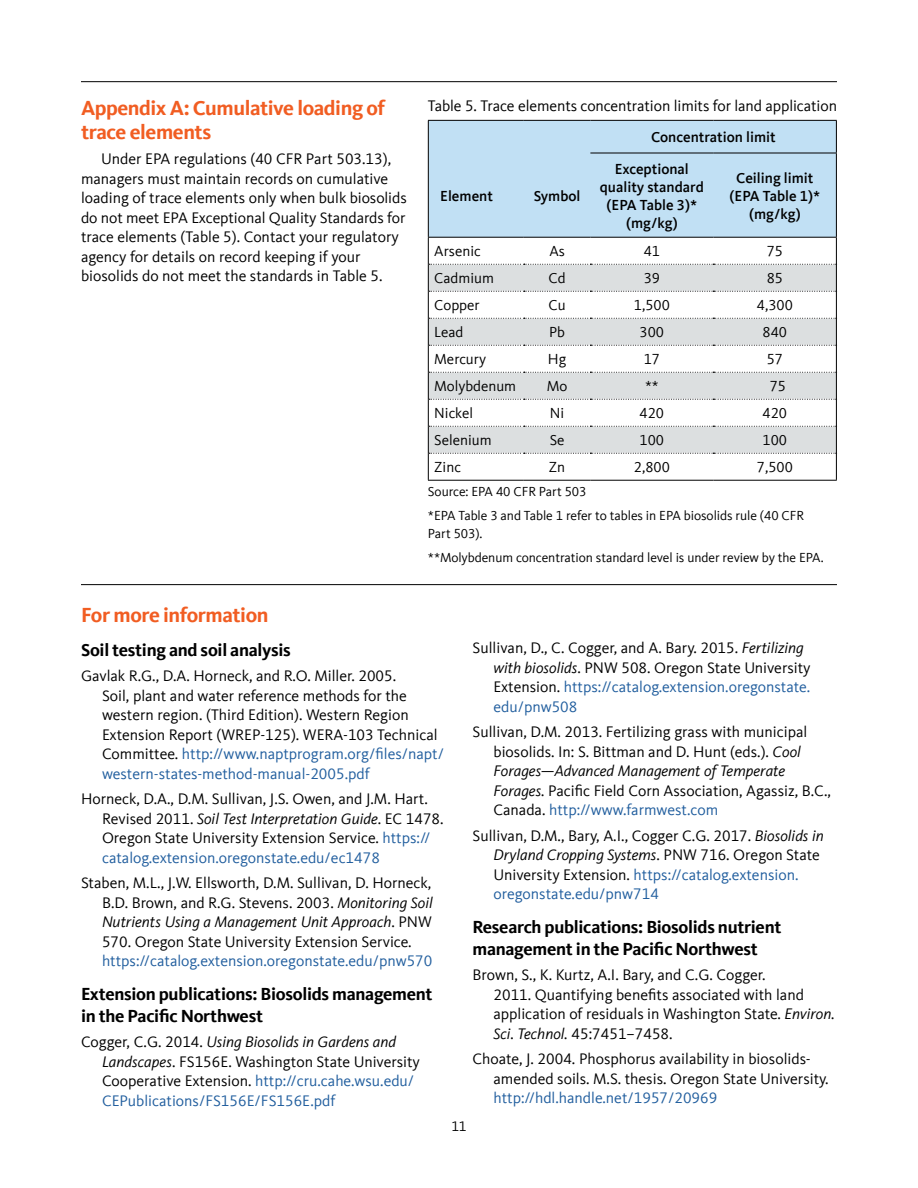
<style>
.page{position:relative;width:918px;height:1188px;background:#fff}
.page>*{position:absolute;margin:0;border:0;box-sizing:border-box;transform-origin:0 0}
.Subhead_1{font:700 21px/24px "Kievit Offc";letter-spacing:-.02em;color:#f15d22}
.Subhead_2{font:700 18px/21.6px "Kievit Offc";letter-spacing:-.015em;color:#000}
.Hanging_indent{font:15.75px/19.5px "Kievit Offc";color:#000}
.Body_text{font:15.75px/19.5px "Kievit Offc";color:#000}
.t1{font:15px "Kievit Offc";color:#000}
.t2{font:500 15px/18px "Kievit Offc";color:#000;text-align:center}
.t3{font:14.25px "Kievit Offc";color:#000}
.t4{font:13.5px/24px "Kievit Offc";letter-spacing:-.005em;color:#000}
.s1{color:#215e9e}
.s2{font-style:italic}
</style>
<div class="page">
<div style="left:429px;top:121px;width:407px;height:116px;background:#c1e0f4"></div>
<hr style="left:524px;top:120px;width:66px;height:1px;background:#000">
<hr style="left:590px;top:120px;width:123px;height:1px;background:#000">
<hr style="left:713px;top:120px;width:124px;height:1px;background:#000">
<hr style="left:590px;top:153px;width:123px;height:1px;background:#000">
<hr style="left:713px;top:153px;width:124px;height:1px;background:#000">
<hr style="left:428px;top:120px;width:96px;height:1px;background:#000">
<hr style="left:428px;top:121px;width:1px;height:32px;background:#000">
<hr style="left:836px;top:121px;width:1px;height:32px;background:#000">
<hr style="left:428px;top:153px;width:1px;height:84px;background:#000">
<hr style="left:836px;top:153px;width:1px;height:84px;background:#000">
<hr style="left:428px;top:237px;width:96px;height:1px;background:#000">
<hr style="left:524px;top:237px;width:66px;height:1px;background:#000">
<hr style="left:590px;top:237px;width:123px;height:1px;background:#000">
<hr style="left:713px;top:237px;width:124px;height:1px;background:#000">
<hr style="left:428px;top:480px;width:96px;height:1px;background:#000">
<hr style="left:524px;top:480px;width:66px;height:1px;background:#000">
<hr style="left:590px;top:480px;width:123px;height:1px;background:#000">
<hr style="left:713px;top:480px;width:124px;height:1px;background:#000">
<svg style="left:428px;top:238px;width:409px;height:242px"></svg>
<hr style="left:81px;top:584px;width:756px;height:1px;background:#000">
<hr style="left:81px;top:81px;width:756px;height:1px;background:#000">
<h2 class="Subhead_1" style="left:81px;top:96px;width:306px">Appendix A: Cumulative loading of trace elements</h2>
<p class="Body_text" style="left:81px;top:150px;width:327px;text-indent:20px">Under EPA regulations (40 CFR Part 503.13), managers must maintain records on cumulative loading of trace elements only when bulk biosolids do not meet EPA Exceptional Quality Standards for trace elements (Table 5). Contact your regulatory agency for details on record keeping if your biosolids do not meet the standards in Table 5.</p>
<p class="Body_text" style="left:428px;top:96px;width:411px">Table 5. Trace elements concentration limits for land application</p>
<p class="t2" style="left:651px;top:128px;width:126px">Concentration limit</p>
<p class="t2" style="left:440px;top:187px;width:54px">Element</p>
<p class="t2" style="left:534px;top:187px;width:48px">Symbol</p>
<p class="t2" style="left:600px;top:160px;width:105px">Exceptional quality standard (EPA Table 3)* (mg/kg)</p>
<p class="t2" style="left:730px;top:169px;width:92px">Ceiling limit (EPA Table 1)* (mg/kg)</p>
<p class="t1" style="left:434px;top:243px;width:48px">Arsenic</p>
<p class="t1" style="left:549px;top:243px;width:17px">As</p>
<p class="t1" style="left:644px;top:243px;width:18px">41</p>
<p class="t1" style="left:767px;top:243px;width:18px">75</p>
<p class="t1" style="left:434px;top:270px;width:61px">Cadmium</p>
<p class="t1" style="left:549px;top:270px;width:18px">Cd</p>
<p class="t1" style="left:644px;top:270px;width:18px">39</p>
<p class="t1" style="left:767px;top:270px;width:18px">85</p>
<p class="t1" style="left:434px;top:297px;width:47px">Copper</p>
<p class="t1" style="left:549px;top:297px;width:18px">Cu</p>
<p class="t1" style="left:634px;top:297px;width:38px">1,500</p>
<p class="t1" style="left:757px;top:297px;width:38px">4,300</p>
<p class="t1" style="left:434px;top:324px;width:31px">Lead</p>
<p class="t1" style="left:549px;top:324px;width:17px">Pb</p>
<p class="t1" style="left:640px;top:324px;width:26px">300</p>
<p class="t1" style="left:763px;top:324px;width:26px">840</p>
<p class="t1" style="left:434px;top:351px;width:53px">Mercury</p>
<p class="t1" style="left:548px;top:351px;width:20px">Hg</p>
<p class="t1" style="left:644px;top:351px;width:18px">17</p>
<p class="t1" style="left:767px;top:351px;width:18px">57</p>
<p class="t1" style="left:434px;top:378px;width:83px">Molybdenum</p>
<p class="t1" style="left:547px;top:378px;width:22px">Mo</p>
<p class="t1" style="left:645px;top:378px;width:15px">**</p>
<p class="t1" style="left:770px;top:378px;width:18px">75</p>
<p class="t1" style="left:434px;top:405px;width:40px">Nickel</p>
<p class="t1" style="left:550px;top:405px;width:16px">Ni</p>
<p class="t1" style="left:640px;top:405px;width:26px">420</p>
<p class="t1" style="left:763px;top:405px;width:26px">420</p>
<p class="t1" style="left:434px;top:432px;width:59px">Selenium</p>
<p class="t1" style="left:550px;top:432px;width:16px">Se</p>
<p class="t1" style="left:640px;top:432px;width:26px">100</p>
<p class="t1" style="left:763px;top:432px;width:26px">100</p>
<p class="t1" style="left:434px;top:459px;width:28px">Zinc</p>
<p class="t1" style="left:549px;top:459px;width:18px">Zn</p>
<p class="t1" style="left:634px;top:459px;width:38px">2,800</p>
<p class="t1" style="left:757px;top:459px;width:38px">7,500</p>
<p class="t4" style="left:428px;top:479px;width:378px">Source: EPA 40 CFR Part 503<br>*EPA Table 3 and Table 1 refer to tables in EPA biosolids rule (40 CFR</p>
<p class="t4" style="left:428px;top:521px;width:397px">Part 503).<br>**Molybdenum concentration standard level is under review by the EPA.</p>
<h2 class="Subhead_1" style="left:81px;top:603px;width:189px">For more information</h2>
<h3 class="Subhead_2" style="left:81px;top:639px;width:211px">Soil testing and soil analysis</h3>
<p class="Hanging_indent" style="left:102px;top:667px;width:344px;text-indent:-21px">Gavlak R.G., D.A. Horneck, and R.O. Miller. 2005.<br>Soil, plant and water reference methods for the western region. (Third Edition). Western Region Extension Report (WREP-125). WERA-103 Technical Committee. <span class="s1">http://www.naptprogram.org/files/napt/ western-states-method-manual-2005.pdf</span></p>
<p class="Hanging_indent" style="left:102px;top:790px;width:343px;text-indent:-21px">Horneck, D.A., D.M. Sullivan, J.S. Owen, and J.M. Hart.<br>Revised 2011. <span class="s2">Soil Test Interpretation Guide</span>. EC 1478.<br>Oregon State University Extension Service. <span class="s1">https:// catalog.extension.oregonstate.edu/ec1478</span></p>
<p class="Hanging_indent" style="left:102px;top:874px;width:332px;text-indent:-21px">Staben, M.L., J.W. Ellsworth, D.M. Sullivan, D. Horneck, B.D. Brown, and R.G. Stevens. 2003. <span class="s2">Monitoring Soil Nutrients Using a Management Unit Approach</span>. PNW 570. Oregon State University Extension Service. <span class="s1">https://catalog.extension.oregonstate.edu/pnw570</span></p>
<h3 class="Subhead_2" style="left:81px;top:983px;width:353px">Extension publications: Biosolids management in the Pacific Northwest</h3>
<p class="Hanging_indent" style="left:102px;top:1032px;width:320px;text-indent:-21px">Cogger, C.G. 2014. <span class="s2">Using Biosolids in Gardens and Landscapes</span>. FS156E. Washington State University Cooperative Extension. <span class="s1">http://cru.cahe.wsu.edu/ CEPublications/FS156E/FS156E.pdf</span></p>
<p class="Hanging_indent" style="left:494px;top:639px;width:319px;text-indent:-21px">Sullivan, D., C. Cogger, and A. Bary. 2015. <span class="s2">Fertilizing with biosolids</span>. PNW 508. Oregon State University Extension. <span class="s1">https://catalog.extension.oregonstate. edu/pnw508</span></p>
<p class="Hanging_indent" style="left:494px;top:723px;width:339px;text-indent:-21px">Sullivan, D.M. 2013. Fertilizing grass with municipal biosolids. In: S. Bittman and D. Hunt (eds.). <span class="s2">Cool Forages—Advanced Management of Temperate Forages.</span> Pacific Field Corn Association, Agassiz, B.C., Canada. <span class="s1">http://www.farmwest.com</span></p>
<p class="Hanging_indent" style="left:494px;top:826px;width:332px;text-indent:-21px">Sullivan, D.M., Bary, A.I., Cogger C.G. 2017. <span class="s2">Biosolids in Dryland Cropping Systems</span>. PNW 716. Oregon State University Extension. <span class="s1">https://catalog.extension. oregonstate.edu/pnw714</span></p>
<h3 class="Subhead_2" style="left:472px;top:916px;width:310px">Research publications: Biosolids nutrient management in the Pacific Northwest</h3>
<p class="Hanging_indent" style="left:494px;top:965px;width:343px;text-indent:-21px">Brown, S., K. Kurtz, A.I. Bary, and C.G. Cogger.<br>2011. Quantifying benefits associated with land application of residuals in Washington State. <span class="s2">Environ.<br>Sci. Technol.</span> 45:7451–7458.</p>
<p class="Hanging_indent" style="left:494px;top:1049px;width:337px;text-indent:-21px">Choate, J. 2004. Phosphorus availability in biosolids&shy;amended soils. M.S. thesis. Oregon State University. <span class="s1">http://hdl.handle.net/1957/20969</span></p>
<p class="t3" style="left:451px;top:1119px;width:17px">11</p>
</div>
